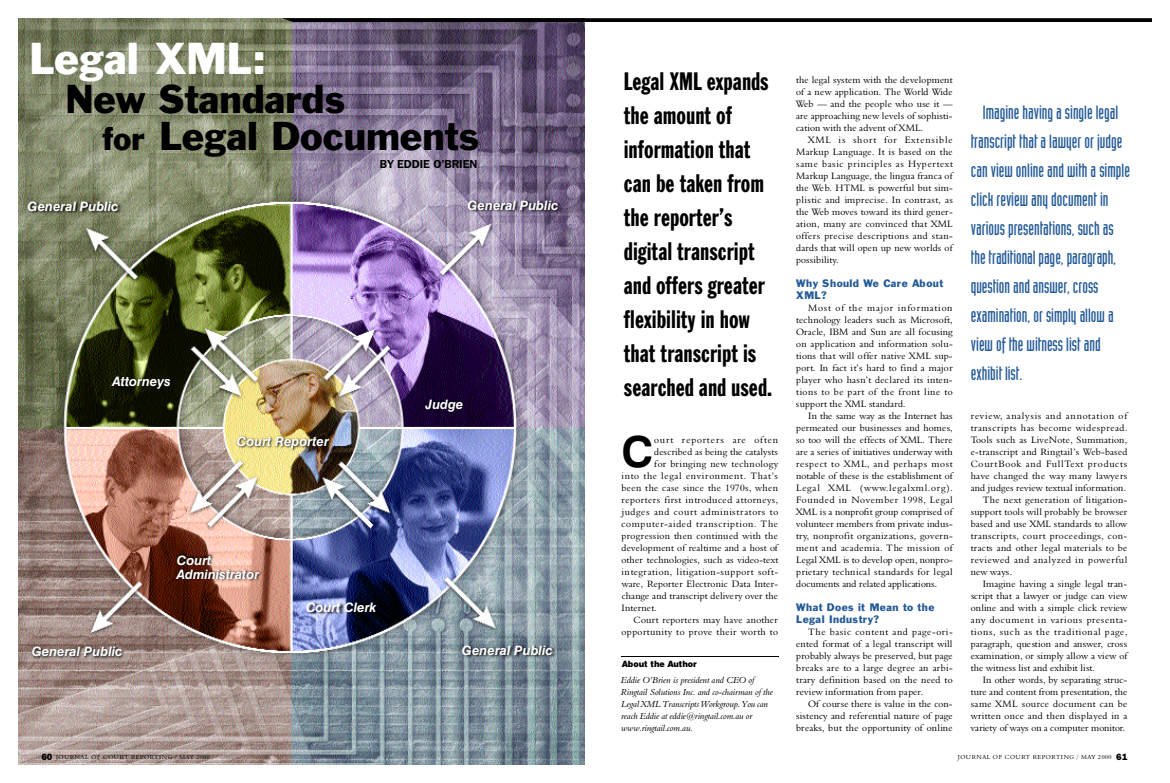
<style>
.page{position:relative;width:1170px;height:783px;background:#fff}
.page>*{position:absolute;margin:0;border:0;box-sizing:border-box;transform-origin:0 0}
.t1{font:700 42.9px "Swiss 721 BT";color:#000}
.t2{font:41px "Franklin Gothic BT";color:#fff}
.t3{font:37px/37px "Franklin Gothic BT";color:#000}
.t4{font:extra-condensed 25px/34px "Franklin Gothic BT";color:#000}
.t5{font:19px/29px "Industria Solid";color:#245a97}
.t6{font:italic 700 13px/14px "Swiss 721 BT";color:#fff}
.t7{font:600 11.5px "Franklin Gothic IT Cby BT";color:#000}
.t8{font:10px/12px "Franklin Gothic BT";letter-spacing:.05em;color:#245a97}
.t9{font:9.5px/12px "Aldine 401 BT Roman A";letter-spacing:.025em;color:#000;text-align:justify}
.t10{font:9.5px "Aldine 401 BT Roman A";letter-spacing:.055em;color:#000}
.t11{font:9.5px "Aldine 401 BT Roman A";color:#000}
.t12{font:9.5px "Aldine 401 BT Roman A";letter-spacing:.08em;color:#000}
.t13{font:9.5px "Aldine 401 BT Roman A";letter-spacing:.065em;color:#000}
.t14{font:9px/12px "Aldine 401 BT Italic A";color:#000}
.t15{font:8px "Swiss 721 BT Black No 2";color:#000}
.t16{font:6px "Aldine 401 BT Roman A";letter-spacing:.085em;color:#000}
.s1{font-size:30px}
.s2{font-family:"Franklin Gothic IT Cby BT";font-weight:800;font-size:9px}
</style>
<div class="page">
<img style="left:18px;top:22px;width:566px;height:743px">
<img style="left:18px;top:18px;width:1134px;height:4px">
<hr style="left:622px;top:656px;width:157px;height:1px;background:#000">
<h2 class="t2" style="left:29px;top:43px;width:239px">Legal XML:</h2>
<h3 class="t3" style="left:102px;top:84px;width:379px;text-indent:-37px">New Standards<br><span class="s1">for</span> Legal Documents</h3>
<p class="t7" style="left:380px;top:160px;width:99px">BY EDDIE O’BRIEN</p>
<h3 class="t6" style="left:28px;top:201px;width:93px">General Public</h3>
<h3 class="t6" style="left:468px;top:200px;width:93px">General Public</h3>
<h3 class="t6" style="left:113px;top:376px;width:60px">Attorneys</h3>
<h3 class="t6" style="left:237px;top:435px;width:94px">Court Reporter</h3>
<h3 class="t6" style="left:32px;top:646px;width:93px">General Public</h3>
<h3 class="t6" style="left:177px;top:555px;width:84px">Court<br>Administrator</h3>
<p class="t16" style="left:41px;top:754px;width:170px"><span class="s2">60</span> JOURNAL OF COURT REPORTING / MAY 2000</p>
<h3 class="t6" style="left:306px;top:602px;width:72px">Court Clerk</h3>
<h3 class="t6" style="left:426px;top:398px;width:39px">Judge</h3>
<h3 class="t6" style="left:462px;top:644px;width:93px">General Public</h3>
<h3 class="t4" style="left:624px;top:66px;width:150px">Legal XML expands the amount of information that can be taken from the reporter’s digital transcript and offers greater flexibility in how that transcript is searched and used.</h3>
<h1 class="t1" style="left:622px;top:436px;width:33px">C</h1>
<p class="t12" style="left:654px;top:436px;width:125px">ourt reporters are often</p>
<p class="t9" style="left:654px;top:447px;width:125px">described as being the catalysts</p>
<p class="t10" style="left:654px;top:460px;width:126px">for bringing new technology</p>
<p class="t12" style="left:622px;top:472px;width:158px">into the legal environment. That’s</p>
<p class="t9" style="left:622px;top:483px;width:158px">been the case since the 1970s, when</p>
<p class="t10" style="left:622px;top:496px;width:158px">reporters first introduced attorneys,</p>
<p class="t10" style="left:622px;top:508px;width:158px">judges and court administrators to</p>
<p class="t13" style="left:622px;top:520px;width:158px">c o m p u t e r-aided transcription. The</p>
<p class="t9" style="left:622px;top:531px;width:158px">progression then continued with the</p>
<p class="t9" style="left:622px;top:543px;width:158px">development of realtime and a host of</p>
<p class="t11" style="left:622px;top:556px;width:158px">other technologies, such as video-text</p>
<p class="t10" style="left:622px;top:568px;width:158px">integration, litigation-support soft-</p>
<p class="t9" style="left:622px;top:579px;width:158px">ware, Reporter Electronic Data Inter-</p>
<p class="t9" style="left:622px;top:591px;width:158px">change and transcript delivery over the</p>
<p class="t9" style="left:622px;top:603px;width:37px">I n t e r n e t .</p>
<p class="t9" style="left:634px;top:615px;width:146px">Court reporters may have another</p>
<p class="t10" style="left:622px;top:628px;width:158px">opportunity to prove their worth to</p>
<p class="t15" style="left:622px;top:660px;width:76px">About the Author</p>
<p class="t14" style="left:621px;top:675px;width:153px">Eddie O’Brien is president and CEO of Ringtail Solutions Inc. and co-chairman of the Legal XML Transcripts Workgroup. You can reach Eddie at eddie@ringtail.com.au or www.ringtail.com.au.</p>
<p class="t9" style="left:796px;top:75px;width:158px">the legal system with the development of a new application. The World Wi d e Web — and the people who use it — are approaching new levels of sophisti&shy;cation with the advent of XML.</p>
<p class="t9" style="left:796px;top:135px;width:158px;text-indent:12px">XML is short for Extensible Markup Language. It is based on the same basic principles as Hypertext Markup Language, the lingua franca of the Web. HTML is powerful but sim&shy;plistic and imprecise. In contrast, as the Web moves toward its third gener&shy;ation, many are convinced that XML offers precise descriptions and stan&shy;dards that will open up new worlds of p o s s i b i l i t y.</p>
<p class="t8" style="left:796px;top:278px;width:149px">Why Should We Care About<br>XML?</p>
<p class="t9" style="left:796px;top:303px;width:158px;text-indent:12px">Most of the major information technology leaders such as Microsoft, Oracle, IBM and Sun are all focusing on application and information solu&shy;tions that will offer native XML sup&shy;port. In fact it’s hard to find a major player who hasn’t declared its inten&shy;tions to be part of the front line to support the XML standard.</p>
<p class="t9" style="left:796px;top:411px;width:158px;text-indent:12px">In the same way as the Internet has permeated our businesses and homes, so too will the effects of XML. There are a series of initiatives underway with respect to XML, and perhaps most notable of these is the establishment of Legal XML (www. l e g a l x m l . o r g ) .<br>Founded in November 1998, Legal XML is a nonprofit group comprised of volunteer members from private indus&shy;t r y, nonprofit organizations, govern&shy;ment and academia. The mission of Legal XML is to develop open, nonpro&shy;prietary technical standards for legal documents and related applications.</p>
<p class="t8" style="left:796px;top:602px;width:140px">What Does it Mean to the<br>Legal Industry?</p>
<p class="t9" style="left:796px;top:627px;width:158px;text-indent:12px">The basic content and page-ori&shy;ented format of a legal transcript will probably always be preserved, but page breaks are to a large degree an arbi&shy;trary definition based on the need to review information from paper.</p>
<p class="t9" style="left:796px;top:699px;width:158px;text-indent:12px">Of course there is value in the con&shy;sistency and referential nature of page breaks, but the opportunity of online</p>
<p class="t5" style="left:971px;top:99px;width:161px;text-indent:12px">Imagine having a single legal transcript that a lawyer or judge can view online and with a simple click review any document in various presentations, such as the traditional page, paragraph,<br>q u e s t i o n and answer, cross examination, or simply allow a view of the witness list and exhibit list.</p>
<p class="t12" style="left:971px;top:412px;width:158px">r e v i e w, analysis and annotation of</p>
<p class="t10" style="left:971px;top:424px;width:158px">transcripts has become widespread.</p>
<p class="t9" style="left:971px;top:435px;width:158px">Tools such as LiveNote, Summation,</p>
<p class="t9" style="left:971px;top:447px;width:158px">e-transcript and Ringtail’s We b - b a s e d</p>
<p class="t12" style="left:971px;top:460px;width:158px">CourtBook and Fu l l Text products</p>
<p class="t9" style="left:971px;top:471px;width:158px">have changed the way many lawyers</p>
<p class="t9" style="left:971px;top:483px;width:157px">and judges review textual information.</p>
<p class="t9" style="left:983px;top:495px;width:146px">The next generation of litigation-</p>
<p class="t11" style="left:971px;top:508px;width:158px">support tools will probably be browser</p>
<p class="t9" style="left:971px;top:519px;width:158px">based and use XML standards to allow</p>
<p class="t10" style="left:971px;top:532px;width:158px">transcripts, court proceedings, con-</p>
<p class="t9" style="left:971px;top:543px;width:158px">tracts and other legal materials to be</p>
<p class="t10" style="left:971px;top:556px;width:158px">reviewed and analyzed in powerful</p>
<p class="t9" style="left:971px;top:567px;width:43px">new ways.</p>
<p class="t9" style="left:983px;top:579px;width:146px">Imagine having a single legal tran-</p>
<p class="t9" style="left:971px;top:591px;width:158px">script that a lawyer or judge can view</p>
<p class="t9" style="left:971px;top:603px;width:158px">online and with a simple click review</p>
<p class="t10" style="left:971px;top:616px;width:158px">any document in various presenta-</p>
<p class="t12" style="left:971px;top:628px;width:158px">tions, such as the traditional page,</p>
<p class="t9" style="left:971px;top:639px;width:158px">paragraph, question and answer, cross</p>
<p class="t11" style="left:971px;top:652px;width:158px">examination, or simply allow a view of</p>
<p class="t9" style="left:971px;top:663px;width:125px">the witness list and exhibit list.</p>
<p class="t11" style="left:983px;top:676px;width:146px">In other words, by separating struc-</p>
<p class="t11" style="left:971px;top:688px;width:158px">ture and content from presentation, the</p>
<p class="t9" style="left:971px;top:699px;width:158px">same XML source document can be</p>
<p class="t9" style="left:971px;top:711px;width:158px">written once and then displayed in a</p>
<p class="t11" style="left:971px;top:724px;width:156px">variety of ways on a computer monitor.</p>
<p class="t16" style="left:958px;top:754px;width:171px">JOURNAL OF COURT REPORTING / MAY 2000 <span class="s2">61</span></p>
</div>
